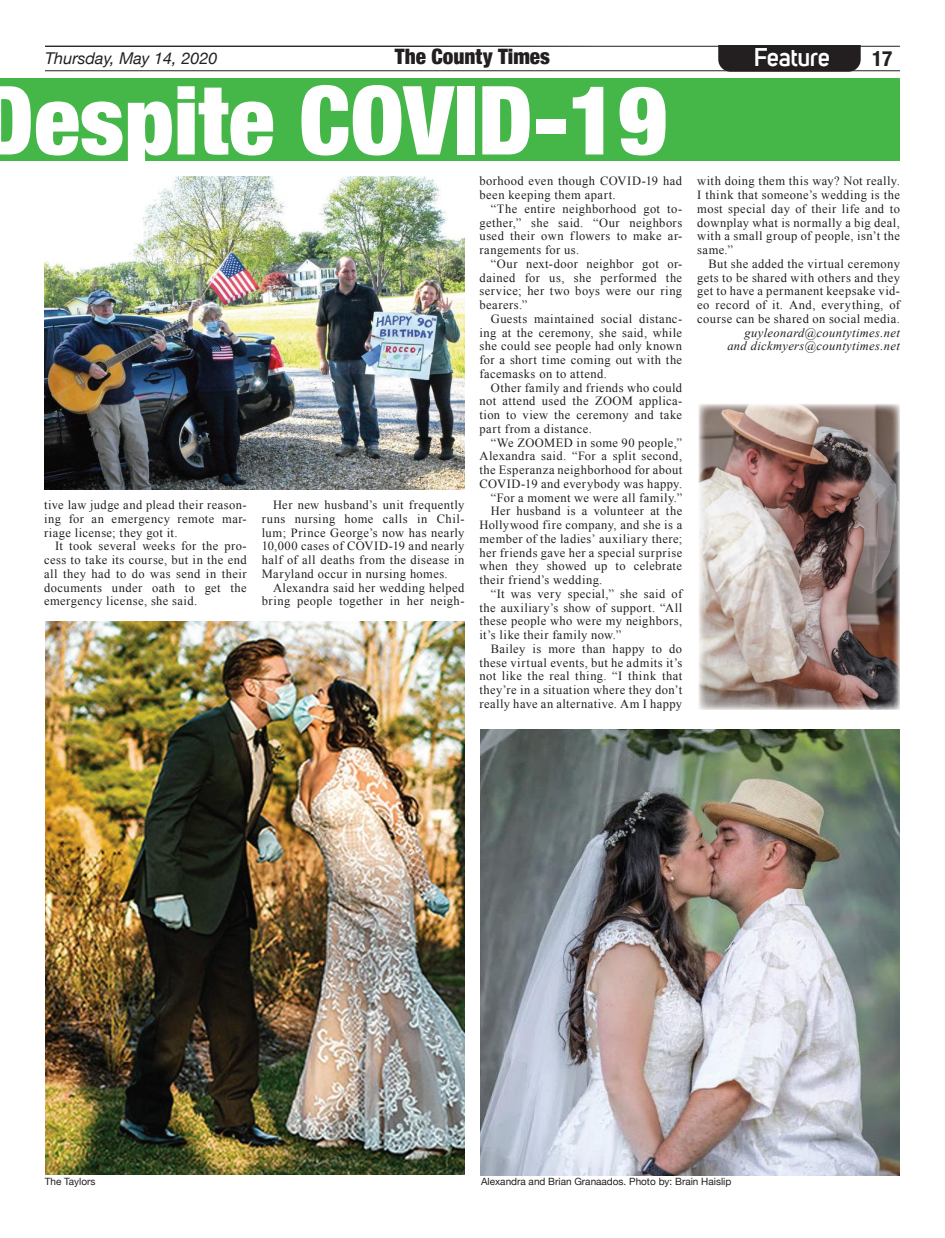
<style>
.page{position:relative;width:945px;height:1238px;background:#fff}
.page>*{position:absolute;margin:0;border:0;box-sizing:border-box;transform-origin:0 0}
.t1{font:900 condensed 95.5px "Helvetica Neue";color:#fff}
.t2{font:600 25px "Uni Sans";letter-spacing:-.02em;color:#fff}
.t3{font:900 condensed 21.25px "Helvetica Neue";color:#231f20}
.t4{font:700 condensed 21.25px "Helvetica Neue";color:#231f20}
.t5{font:italic 16.25px "Helvetica Neue";color:#231f20}
.t6{font:12.5px/13.8px "Times New Roman";letter-spacing:.035em;color:#231f20;text-align:justify}
.t7{font:italic 12.5px/13.8px "Times New Roman";letter-spacing:.03em;color:#231f20;text-align:right}
.t8{font:10px "Helvetica Neue";color:#231f20}
</style>
<div class="page">
<hr style="left:45px;top:70px;width:855px;height:1px;background:#231f20">
<hr style="left:45px;top:46px;width:855px;height:1px;background:#231f20">
<div style="left:718px;top:45px;width:143px;height:27px;background:#231f20"></div>
<img style="left:699px;top:404px;width:201px;height:305px">
<img style="left:44px;top:177px;width:421px;height:312px">
<div style="left:0;top:79px;width:900px;height:82px;background:#45b749"></div>
<img style="left:45px;top:621px;width:420px;height:554px">
<img style="left:481px;top:729px;width:418px;height:446px">
<h2 class="t2" style="left:754px;top:38px;width:78px">Feature</h2>
<h3 class="t5" style="left:45px;top:47px;width:174px">Thursday, May 14, 2020</h3>
<h3 class="t3" style="left:395px;top:39px;width:157px">The County Times</h3>
<h3 class="t4" style="left:872px;top:41px;width:22px">17</h3>
<h1 class="t1" style="left:-21px;top:42px;width:690px">Despite COVID-19</h1>
<p class="t6" style="left:44px;top:498px;width:204px">tive law judge and plead their reason&shy;ing for an emergency remote mar&shy;riage license; they got it.</p>
<p class="t6" style="left:44px;top:539px;width:204px;text-indent:11px">It took several weeks for the pro&shy;cess to take its course, but in the end all they had to do was send in their documents under oath to get the emergency license, she said.</p>
<p class="t6" style="left:262px;top:498px;width:204px;text-indent:11px">Her new husband’s unit frequently runs nursing home calls in Chil&shy;lum; Prince George’s now has nearly 10,000 cases of COVID-19 and nearly half of all deaths from the disease in Maryland occur in nursing homes.</p>
<p class="t6" style="left:262px;top:580px;width:204px;text-align:right">Alexandra said her wedding helped bring people together in her neigh-</p>
<p class="t6" style="left:480px;top:174px;width:204px">borhood even though COVID-19 had been keeping them apart.</p>
<p class="t6" style="left:480px;top:201px;width:204px;text-indent:11px">“The entire neighborhood got to&shy;gether,” she said. “Our neighbors used their own flowers to make ar&shy;rangements for us.</p>
<p class="t6" style="left:480px;top:256px;width:204px;text-indent:11px">“Our next-door neighbor got or&shy;dained for us, she performed the service; her two boys were our ring bearers.”</p>
<p class="t6" style="left:480px;top:311px;width:204px;text-indent:11px">Guests maintained social distanc&shy;ing at the ceremony, she said, while she could see people had only known for a short time coming out with the facemasks on to attend.</p>
<p class="t6" style="left:480px;top:380px;width:204px;text-indent:11px">Other family and friends who could not attend used the ZOOM applica&shy;tion to view the ceremony and take part from a distance.</p>
<p class="t6" style="left:491px;top:435px;width:193px">“We ZOOMED in some 90 people,”</p>
<p class="t6" style="left:480px;top:449px;width:204px">Alexandra said. “For a split second,</p>
<p class="t6" style="left:480px;top:463px;width:204px">the Esperanza neighborhood for about</p>
<p class="t6" style="left:480px;top:476px;width:204px">COVID-19 and everybody was happy.</p>
<p class="t6" style="left:491px;top:490px;width:193px">“For a moment we were all family.”</p>
<p class="t6" style="left:491px;top:504px;width:193px">Her husband is a volunteer at the</p>
<p class="t6" style="left:480px;top:518px;width:204px">Hollywood fire company, and she is a</p>
<p class="t6" style="left:480px;top:531px;width:204px">member of the ladies’ auxiliary there;</p>
<p class="t6" style="left:480px;top:545px;width:204px">her friends gave her a special surprise</p>
<p class="t6" style="left:480px;top:559px;width:204px">when they showed up to celebrate</p>
<p class="t6" style="left:480px;top:573px;width:124px">their friend’s wedding.</p>
<p class="t6" style="left:491px;top:586px;width:193px">“It was very special,” she said of</p>
<p class="t6" style="left:480px;top:600px;width:204px">the auxiliary’s show of support. “All</p>
<p class="t6" style="left:480px;top:614px;width:204px">these people who were my neighbors,</p>
<p class="t6" style="left:480px;top:628px;width:143px">it’s like their family now.”</p>
<p class="t6" style="left:491px;top:641px;width:193px">Bailey is more than happy to do</p>
<p class="t6" style="left:480px;top:655px;width:204px">these virtual events, but he admits it’s</p>
<p class="t6" style="left:480px;top:669px;width:204px">not like the real thing. “I think that</p>
<p class="t6" style="left:480px;top:683px;width:204px">they’re in a situation where they don’t</p>
<p class="t6" style="left:480px;top:696px;width:204px">really have an alternative. Am I happy</p>
<p class="t6" style="left:697px;top:174px;width:204px">with doing them this way? Not really.<br>I think that someone’s wedding is the most special day of their life and to downplay what is normally a big deal, with a small group of people, isn’t the same.”</p>
<p class="t6" style="left:697px;top:256px;width:204px;text-indent:11px">But she added the virtual ceremony gets to be shared with others and they get to have a permanent keepsake vid&shy;eo record of it. And, everything, of course can be shared on social media.</p>
<p class="t7" style="left:727px;top:325px;width:174px">guyleonard@countytimes.net and dickmyers@countytimes.net</p>
<p class="t8" style="left:45px;top:1173px;width:52px">The Taylors</p>
<p class="t8" style="left:481px;top:1174px;width:252px">Alexandra and Brian Granaados. Photo by: Brain Haislip</p>
</div>
